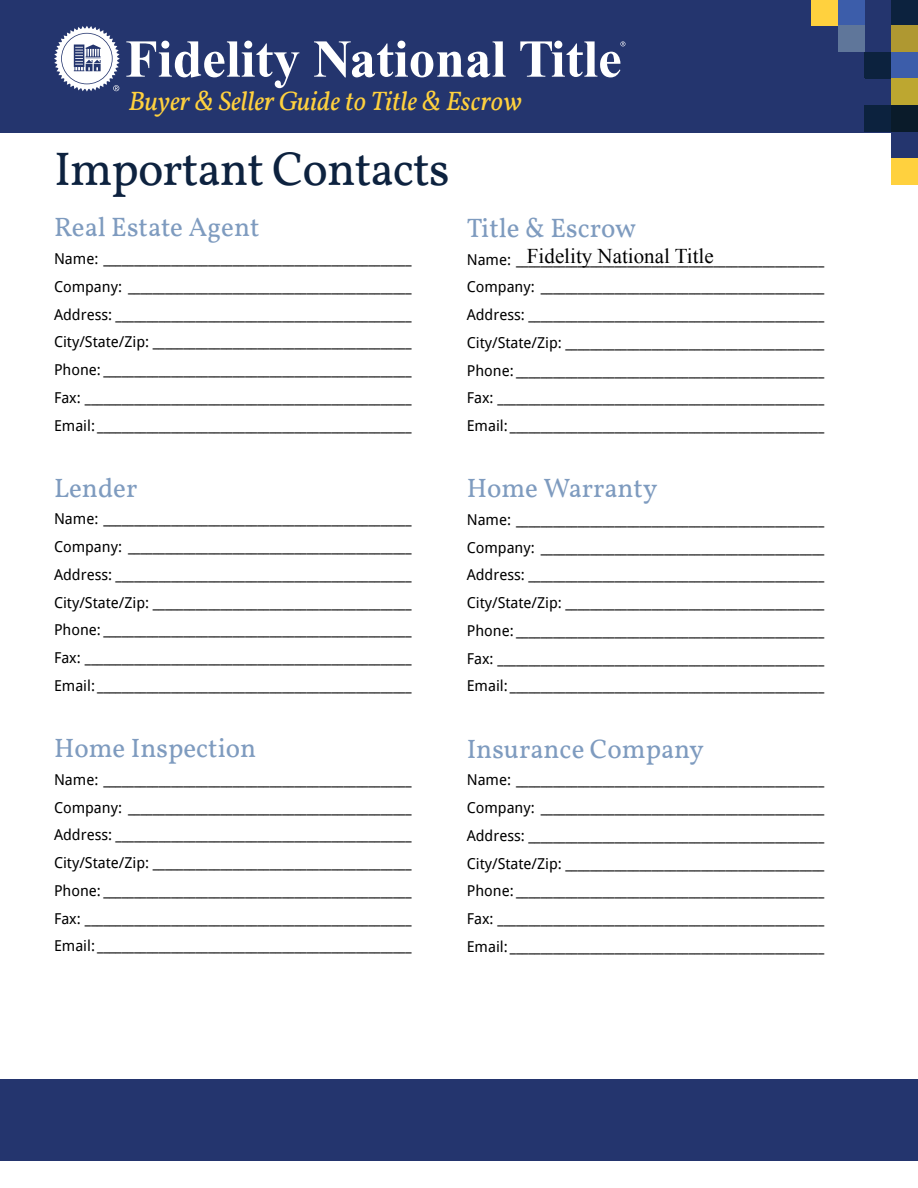
<style>
.page{position:relative;width:918px;height:1188px;background:#fff}
.page>*{position:absolute;margin:0;border:0;box-sizing:border-box;transform-origin:0 0}
.t1{font:48px "Vollkorn";letter-spacing:-.02em;color:#0d223f}
.t2{font:27px "Vollkorn";color:#7e9bbf}
.t3{font:italic 27px "Vollkorn";color:#ffd13e}
.t4{font:21px "Times New Roman";color:#000}
.t5{font:15px/27.8px "Droid Sans";color:#000;text-align:justify}
</style>
<div class="page">
<div style="left:0;top:0;width:918px;height:132px;background:#24356e"></div>
<div style="left:0;top:1080px;width:918px;height:81px;background:#24356e"></div>
<svg style="left:126px;top:41px;width:173px;height:47px"></svg>
<svg style="left:314px;top:41px;width:192px;height:36px"></svg>
<svg style="left:520px;top:41px;width:105px;height:36px"></svg>
<svg style="left:54px;top:26px;width:66px;height:66px"></svg>
<div style="left:891px;top:131px;width:27px;height:27px;background:#24356e"></div>
<div style="left:891px;top:0;width:27px;height:25px;background:#0c223e"></div>
<div style="left:891px;top:25px;width:27px;height:27px;background:#af9831"></div>
<div style="left:891px;top:52px;width:27px;height:26px;background:#3c5daa"></div>
<div style="left:891px;top:78px;width:27px;height:27px;background:#bda730"></div>
<div style="left:891px;top:105px;width:27px;height:26px;background:#0a1b2a"></div>
<div style="left:891px;top:158px;width:27px;height:27px;background:#ffd13e"></div>
<div style="left:838px;top:0;width:27px;height:25px;background:#3c5daa"></div>
<div style="left:811px;top:0;width:27px;height:25px;background:#ffd13e"></div>
<div style="left:838px;top:25px;width:27px;height:27px;background:#5f769a"></div>
<div style="left:865px;top:52px;width:26px;height:26px;background:#0c223e"></div>
<div style="left:865px;top:105px;width:26px;height:26px;background:#0c223e"></div>
<h2 class="t3" style="left:128px;top:85px;width:395px">Buyer &amp; Seller Guide to Title &amp; Escrow</h2>
<h1 class="t1" style="left:54px;top:140px;width:397px">Important Contacts</h1>
<h2 class="t2" style="left:54px;top:211px;width:207px">Real Estate Agent</h2>
<p class="t5" style="left:54px;top:244px;width:359px">Name: __________________________________________________ Company: ______________________________________________ Address: ________________________________________________ City/State/Zip: __________________________________________ Phone: __________________________________________________ Fax: _____________________________________________________ Email: ___________________________________________________</p>
<h2 class="t2" style="left:467px;top:212px;width:171px">Title &amp; Escrow</h2>
<p class="t5" style="left:467px;top:245px;width:359px">Name: __________________________________________________ Company: ______________________________________________ Address: ________________________________________________ City/State/Zip: __________________________________________ Phone: __________________________________________________ Fax: _____________________________________________________ Email: ___________________________________________________</p>
<h3 class="t4" style="left:527px;top:242px;width:188px">Fidelity National Title</h3>
<h2 class="t2" style="left:54px;top:471px;width:85px">Lender</h2>
<p class="t5" style="left:54px;top:505px;width:359px">Name: __________________________________________________ Company: ______________________________________________ Address: ________________________________________________ City/State/Zip: __________________________________________ Phone: __________________________________________________ Fax: _____________________________________________________ Email: ___________________________________________________</p>
<h2 class="t2" style="left:54px;top:732px;width:204px">Home Inspection</h2>
<p class="t5" style="left:54px;top:765px;width:359px">Name: __________________________________________________ Company: ______________________________________________ Address: ________________________________________________ City/State/Zip: __________________________________________ Phone: __________________________________________________ Fax: _____________________________________________________ Email: ___________________________________________________</p>
<h2 class="t2" style="left:467px;top:472px;width:193px">Home Warranty</h2>
<p class="t5" style="left:467px;top:505px;width:359px">Name: __________________________________________________ Company: ______________________________________________ Address: ________________________________________________ City/State/Zip: __________________________________________ Phone: __________________________________________________ Fax: _____________________________________________________ Email: ___________________________________________________</p>
<h2 class="t2" style="left:467px;top:732px;width:239px">Insurance Company</h2>
<p class="t5" style="left:467px;top:766px;width:359px">Name: __________________________________________________ Company: ______________________________________________ Address: ________________________________________________ City/State/Zip: __________________________________________ Phone: __________________________________________________ Fax: _____________________________________________________ Email: ___________________________________________________</p>
</div>
